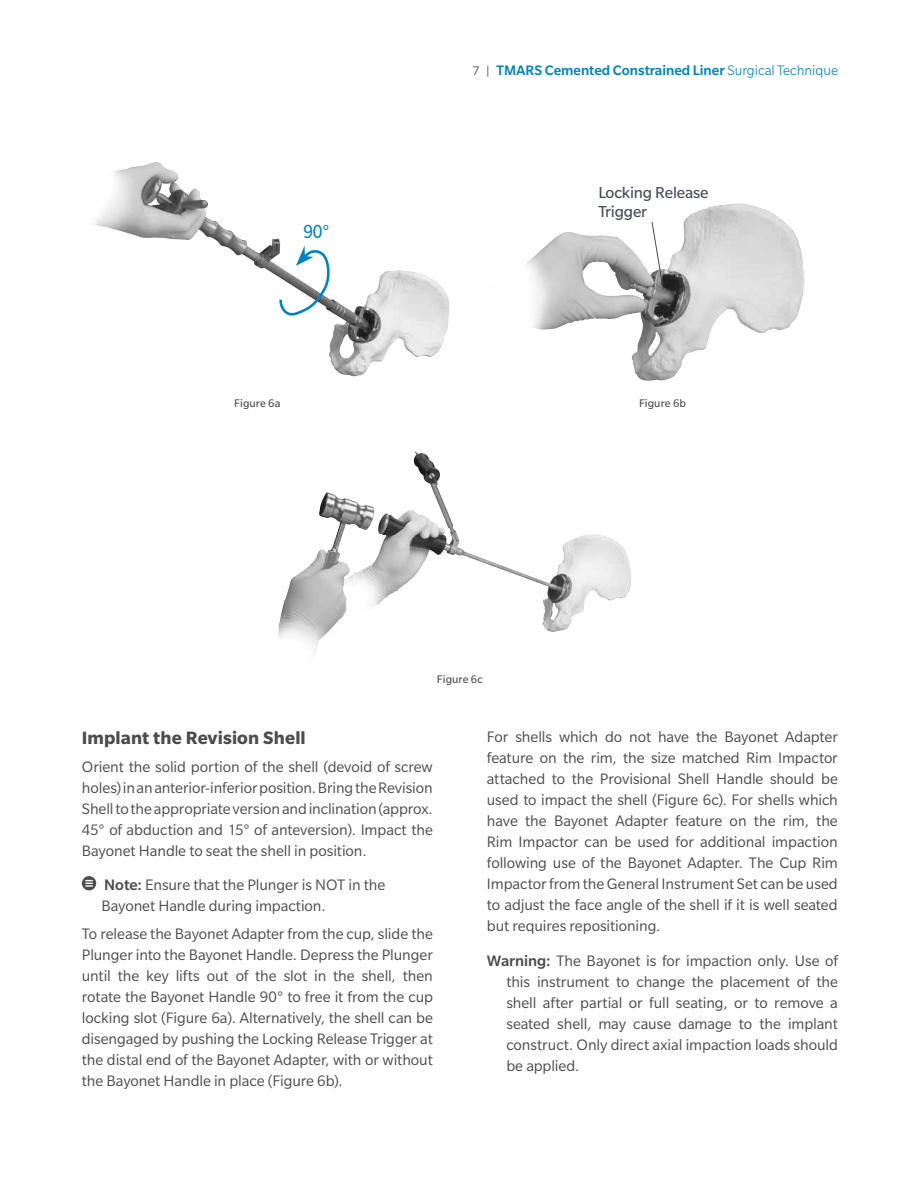
<style>
.page{position:relative;width:918px;height:1188px;background:#fff}
.page>*{position:absolute;margin:0;border:0;box-sizing:border-box;transform-origin:0 0}
.t1{font:20.55px "Slate Pro";color:#0083bf;scale:.9 1}
.t2{font:700 19.5px "Slate Pro";letter-spacing:.005em;color:#4d4d4f}
.t3{font:17.25px/19.5px "Slate Pro";letter-spacing:-.01em;color:#474c55}
.t4{font:16.5px/21px "Slate Pro";letter-spacing:-.005em;color:#4d4d4f;text-align:justify}
.t5{font:500 15px "Slate Pro";color:#0083bf}
.t6{font:12px "Slate Pro";letter-spacing:.005em;color:#4d4d4f}
.s1{font-weight:400;font-size:13.5px;color:#4d4d4f}
.s2{font-weight:300}
.s3{font-weight:500}
</style>
<div class="page">
<img style="left:278px;top:452px;width:175px;height:199px">
<img style="left:94px;top:164px;width:355px;height:213px">
<svg style="left:278px;top:246px;width:55px;height:75px"></svg>
<img style="left:526px;top:203px;width:217px;height:178px">
<svg style="left:651px;top:221px;width:13px;height:69px"></svg>
<svg style="left:82px;top:876px;width:14px;height:14px"></svg>
<svg style="left:86px;top:880px;width:6px;height:7px"></svg>
<p class="t5" style="left:473px;top:62px;width:367px"><span class="s1">7 |</span> TMARS Cemented Constrained Liner <span class="s2">Surgical Technique</span></p>
<p class="t1" style="left:304px;top:221px;width:30px">90°</p>
<p class="t3" style="left:598px;top:183px;width:111px">Locking Release<br>Trigger</p>
<p class="t6" style="left:234px;top:396px;width:48px">Figure 6a</p>
<p class="t6" style="left:639px;top:396px;width:48px">Figure 6b</p>
<p class="t6" style="left:437px;top:673px;width:47px">Figure 6c</p>
<p class="t2" style="left:82px;top:727px;width:225px">Implant the Revision Shell</p>
<p class="t4" style="left:82px;top:756px;width:353px">Orient the solid portion of the shell (devoid of screw holes) in an anterior-inferior position. Bring the Revision Shell to the appropriate version and inclination (approx.<br>45° of abduction and 15° of anteversion). Impact the Bayonet Handle to seat the shell in position.</p>
<p class="t4" style="left:101px;top:874px;width:286px"><span class="s3">Note:</span> Ensure that the Plunger is NOT in the<br>Bayonet Handle during impaction.</p>
<p class="t4" style="left:82px;top:923px;width:353px">To release the Bayonet Adapter from the cup, slide the Plunger into the Bayonet Handle. Depress the Plunger until the key lifts out of the slot in the shell, then rotate the Bayonet Handle 90° to free it from the cup locking slot (Figure 6a). Alternatively, the shell can be disengaged by pushing the Locking Release Trigger at the distal end of the Bayonet Adapter, with or without the Bayonet Handle in place (Figure 6b).</p>
<p class="t4" style="left:487px;top:726px;width:353px">For shells which do not have the Bayonet Adapter feature on the rim, the size matched Rim Impactor attached to the Provisional Shell Handle should be used to impact the shell (Figure 6c). For shells which have the Bayonet Adapter feature on the rim, the Rim Impactor can be used for additional impaction following use of the Bayonet Adapter. The Cup Rim Impactor from the General Instrument Set can be used to adjust the face angle of the shell if it is well seated but requires repositioning.</p>
<p class="t4" style="left:506px;top:950px;width:333px;text-indent:-20px"><span class="s3">Warning:</span> The Bayonet is for impaction only. Use of this instrument to change the placement of the shell after partial or full seating, or to remove a seated shell, may cause damage to the implant construct. Only direct axial impaction loads should be applied.</p>
</div>
